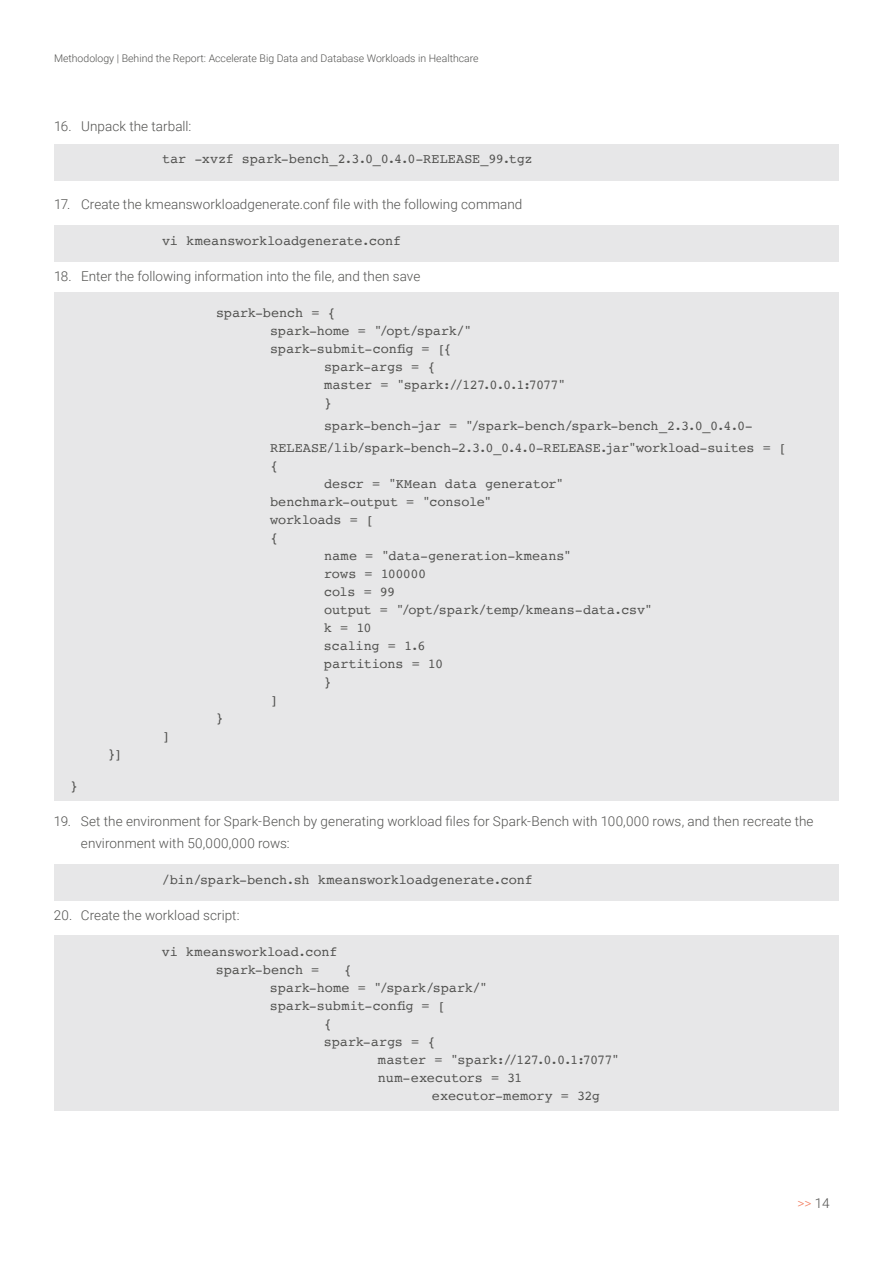
<style>
.page{position:relative;width:893px;height:1263px;background:#fff}
.page>*{position:absolute;margin:0;border:0;box-sizing:border-box;transform-origin:0 0}
.t1{font:13.5px/22.5px "Courier";letter-spacing:-.005em;color:#525250}
.t2{font:300 13.5px/22.5px "Roboto";letter-spacing:.005em;color:#525250}
.t3{font:13.5px "Courier";letter-spacing:-.04em;color:#525250}
.t4{font:300 13.5px "Roboto";color:#f27c5e}
.t5{font:300 10.5px "Roboto";color:#525250}
.s1{color:#525250}
</style>
<div class="page">
<div style="left:55px;top:292px;width:784px;height:508px;background:#e7e7e8"></div>
<div style="left:55px;top:144px;width:784px;height:36px;background:#e7e7e8"></div>
<div style="left:55px;top:225px;width:784px;height:36px;background:#e7e7e8"></div>
<div style="left:55px;top:864px;width:784px;height:37px;background:#e7e7e8"></div>
<div style="left:55px;top:935px;width:784px;height:176px;background:#e7e7e8"></div>
<p class="t5" style="left:54px;top:51px;width:426px">Methodology | Behind the Report: Accelerate Big Data and Database Workloads in Healthcare</p>
<p class="t2" style="left:54px;top:115px;width:139px">16. Unpack the tarball:</p>
<p class="t1" style="left:162px;top:147px;width:372px">tar -xvzf spark-bench_2.3.0_0.4.0-RELEASE_99.tgz</p>
<p class="t2" style="left:54px;top:193px;width:470px">17. Create the kmeansworkloadgenerate.conf file with the following command</p>
<p class="t1" style="left:162px;top:230px;width:241px">vi kmeansworkloadgenerate.conf</p>
<p class="t2" style="left:54px;top:265px;width:368px">18. Enter the following information into the file, and then save</p>
<p class="t1" style="left:216px;top:302px;width:121px">spark-bench = {</p>
<p class="t1" style="left:270px;top:320px;width:203px">spark-home = "/opt/spark/"</p>
<p class="t1" style="left:270px;top:338px;width:183px">spark-submit-config = [{</p>
<p class="t1" style="left:324px;top:356px;width:113px">spark-args = {</p>
<p class="t1" style="left:324px;top:374px;width:243px">master = "spark://127.0.0.1:7077"</p>
<p class="t1" style="left:324px;top:392px;width:10px">}</p>
<p class="t1" style="left:270px;top:414px;width:518px;text-indent:54px">spark-bench-jar = "/spark-bench/spark-bench_2.3.0_0.4.0-<br>RELEASE/lib/spark-bench-2.3.0_0.4.0-RELEASE.jar"workload-suites = [</p>
<p class="t1" style="left:270px;top:455px;width:10px">{</p>
<p class="t1" style="left:324px;top:473px;width:241px">descr = "KMean data generator"</p>
<p class="t1" style="left:270px;top:491px;width:223px">benchmark-output = "console"</p>
<p class="t1" style="left:270px;top:509px;width:106px">workloads = [</p>
<p class="t1" style="left:270px;top:527px;width:10px">{</p>
<p class="t1" style="left:324px;top:545px;width:249px">name = "data-generation-kmeans"</p>
<p class="t3" style="left:324px;top:564px;width:104px">rows = 100000</p>
<p class="t1" style="left:324px;top:581px;width:73px">cols = 99</p>
<p class="t1" style="left:324px;top:599px;width:330px">output = "/opt/spark/temp/kmeans-data.csv"</p>
<p class="t1" style="left:324px;top:617px;width:49px">k=10</p>
<p class="t1" style="left:324px;top:635px;width:103px">scaling = 1.6</p>
<p class="t1" style="left:324px;top:653px;width:121px">partitions = 10</p>
<p class="t1" style="left:324px;top:671px;width:10px">}</p>
<p class="t1" style="left:270px;top:689px;width:10px">]</p>
<p class="t1" style="left:216px;top:706px;width:10px">}</p>
<p class="t1" style="left:162px;top:724px;width:10px">]</p>
<p class="t1" style="left:108px;top:742px;width:15px">}]</p>
<p class="t1" style="left:70px;top:774px;width:10px">}</p>
<p class="t2" style="left:81px;top:809px;width:734px;text-indent:-27px">19. Set the environment for Spark-Bench by generating workload files for Spark-Bench with 100,000 rows, and then recreate the environment with 50,000,000 rows:</p>
<p class="t1" style="left:162px;top:868px;width:372px">/bin/spark-bench.sh kmeansworkloadgenerate.conf</p>
<p class="t2" style="left:54px;top:904px;width:187px">20. Create the workload script:</p>
<p class="t1" style="left:216px;top:943px;width:123px;line-height:18px;text-indent:-54px">vi kmeansworkload.conf spark-bench =</p>
<p class="t1" style="left:344px;top:959px;width:10px">{</p>
<p class="t1" style="left:270px;top:976px;width:219px">spark-home = "/spark/spark/"</p>
<p class="t1" style="left:270px;top:994px;width:177px">spark-submit-config = [</p>
<p class="t1" style="left:324px;top:1012px;width:10px">{</p>
<p class="t1" style="left:324px;top:1030px;width:113px">spark-args = {</p>
<p class="t1" style="left:378px;top:1048px;width:243px">master = "spark://127.0.0.1:7077"</p>
<p class="t1" style="left:378px;top:1066px;width:146px">num-executors = 31</p>
<p class="t1" style="left:432px;top:1084px;width:170px">executor-memory = 32g</p>
<p class="t4" style="left:797px;top:1194px;width:34px">&gt;&gt; <span class="s1">14</span></p>
</div>
